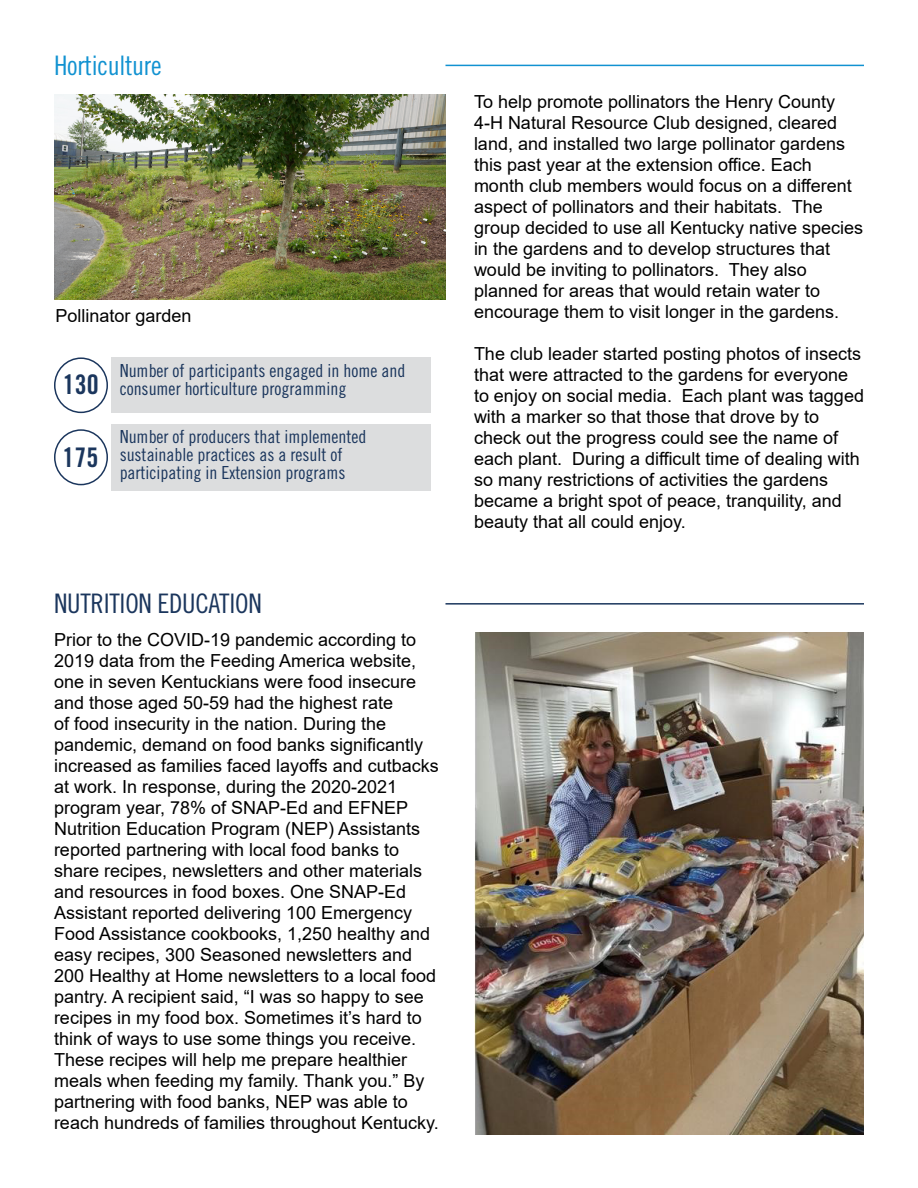
<style>
.page{position:relative;width:918px;height:1188px;background:#fff}
.page>*{position:absolute;margin:0;border:0;box-sizing:border-box;transform-origin:0 0}
.t1{font:27px "Trade Gothic LT Pro Bd Cn 20";color:#1b365d}
.t2{font:26.85px "Trade Gothic LT Pro Cn 18";letter-spacing:-.01em;color:#1b365d}
.t3{font:26.85px "Trade Gothic LT Pro Cn 18";letter-spacing:-.01em;color:#1192d1}
.t4{font:18px/21px "Arial";color:#000}
.t5{font:18px/18px "Trade Gothic LT Pro Cn 18";color:#1b365d}
.s1{font-family:"Trade Gothic LT Pro Bd Cn 20";font-size:27px}
</style>
<div class="page">
<hr style="left:446px;top:65px;width:418px;height:1px;background:#1192d1">
<hr style="left:446px;top:603px;width:418px;height:2px;background:#1b365d">
<div style="left:112px;top:358px;width:319px;height:55px;background:#dcddde"></div>
<div style="left:54px;top:357px;width:54px;height:56px;border:2px solid #1b365d;border-radius:50%"></div>
<div style="left:54px;top:429px;width:54px;height:56px;border:2px solid #1b365d;border-radius:50%"></div>
<div style="left:112px;top:424px;width:319px;height:67px;background:#dcddde"></div>
<img style="left:54px;top:94px;width:392px;height:206px">
<img style="left:474px;top:633px;width:390px;height:501px">
<h2 class="t3" style="left:54px;top:49px;width:109px">Horticulture</h2>
<p class="t4" style="left:56px;top:305px;width:138px">Pollinator garden</p>
<p class="t5" style="left:63px;top:362px;width:344px;text-indent:57px">Number of participants engaged in home and<br><span class="s1">130</span> consumer horticulture programming</p>
<h1 class="t1" style="left:62px;top:441px;width:37px">175</h1>
<p class="t5" style="left:120px;top:428px;width:248px">Number of producers that implemented sustainable practices as a result of participating in Extension programs</p>
<h2 class="t2" style="left:54px;top:588px;width:209px">NUTRITION EDUCATION</h2>
<p class="t4" style="left:54px;top:629px;width:386px">Prior to the COVID-19 pandemic according to 2019 data from the Feeding America website, one in seven Kentuckians were food insecure and those aged 50-59 had the highest rate<br>of food insecurity in the nation. During the pandemic, demand on food banks significantly increased as families faced layoffs and cutbacks at work. In response, during the 2020-2021 program year, 78% of SNAP-Ed and EFNEP Nutrition Education Program (NEP) Assistants reported partnering with local food banks to share recipes, newsletters and other materials and resources in food boxes. One SNAP-Ed Assistant reported delivering 100 Emergency Food Assistance cookbooks, 1,250 healthy and easy recipes, 300 Seasoned newsletters and 200 Healthy at Home newsletters to a local food pantry. A recipient said, “I was so happy to see recipes in my food box. Sometimes it’s hard to think of ways to use some things you receive.<br>These recipes will help me prepare healthier meals when feeding my family. Thank you.” By partnering with food banks, NEP was able to reach hundreds of families throughout Kentucky.</p>
<p class="t4" style="left:474px;top:91px;width:391px">To help promote pollinators the Henry County 4-H Natural Resource Club designed, cleared land, and installed two large pollinator gardens this past year at the extension office. Each month club members would focus on a different aspect of pollinators and their habitats. The group decided to use all Kentucky native species in the gardens and to develop structures that would be inviting to pollinators. They also planned for areas that would retain water to encourage them to visit longer in the gardens.</p>
<p class="t4" style="left:474px;top:343px;width:392px">The club leader started posting photos of insects that were attracted to the gardens for everyone to enjoy on social media. Each plant was tagged with a marker so that those that drove by to check out the progress could see the name of each plant. During a difficult time of dealing with so many restrictions of activities the gardens became a bright spot of peace, tranquility, and beauty that all could enjoy.</p>
</div>
